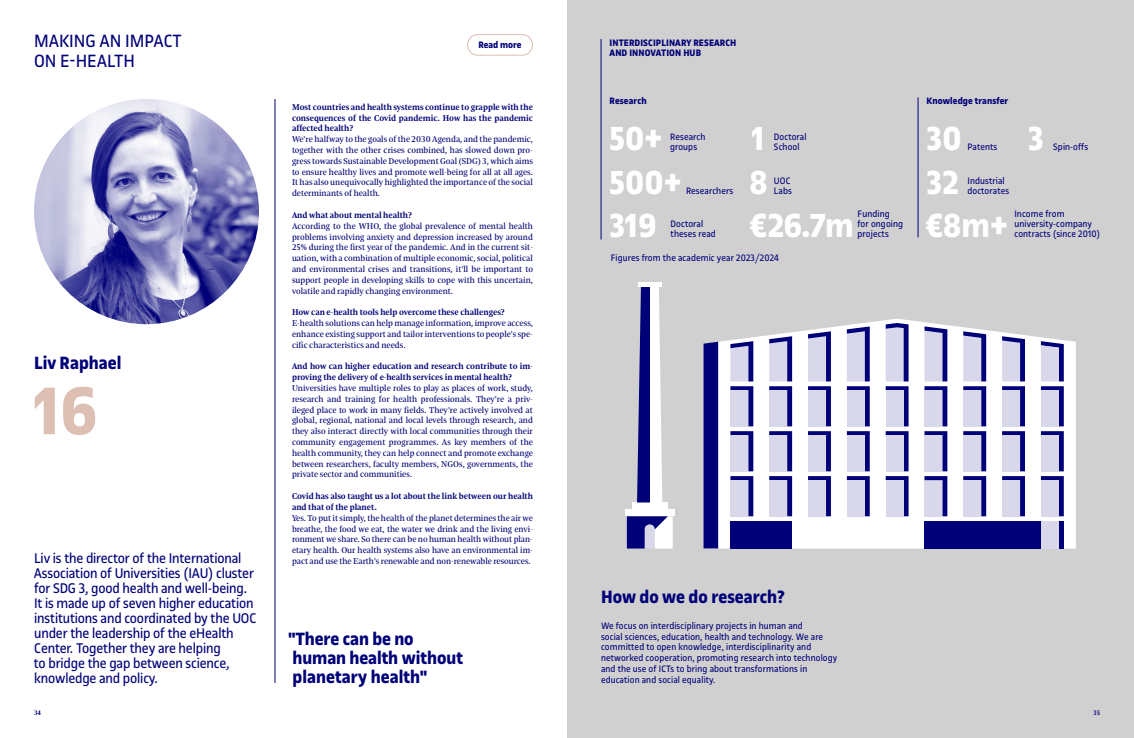
<style>
.page{position:relative;width:1134px;height:738px;background:#fff}
.page>*{position:absolute;margin:0;border:0;box-sizing:border-box;transform-origin:0 0}
.t1{font:700 72px "UOC Sans";color:#ddbfb3}
.t2{font:700 35.6px/43.7px "UOC Sans";color:#fff}
.t3{font:700 19px/19px "UOC Sans";color:#000078}
.t4{font:19px/19px "UOC Sans";color:#000078}
.t5{font:15px/15px "UOC Sans";letter-spacing:-.01em;color:#000078}
.t6{font:10px/10px "UOC Sans";letter-spacing:.01em;color:#000078}
.t7{font:700 10px/10px "UOC Sans";letter-spacing:.01em;color:#000078}
.t8{font:9px/10.8px "UOC Serif";color:#000078;text-align:justify}
.t9{font:700 9px/10.8px "UOC Serif";color:#000078}
.t10{font:700 7px "UOC Serif";color:#000078}
</style>
<div class="page">
<div style="left:567px;top:0;width:567px;height:737px;background:#d0d0d0"></div>
<div style="left:625px;top:509px;width:49px;height:7px;background:#fff"></div>
<div style="left:632px;top:502px;width:35px;height:7px;background:#fff"></div>
<svg style="left:637px;top:287px;width:25px;height:215px;background:#8888bd"></svg>
<svg style="left:627px;top:516px;width:46px;height:32px"></svg>
<div style="left:638px;top:282px;width:24px;height:5px;background:#fff"></div>
<svg style="left:703px;top:341px;width:15px;height:207px;background:#09097b"></svg>
<svg style="left:718px;top:318px;width:358px;height:230px;background:#f7f7f8"></svg>
<div style="left:730px;top:520px;width:62px;height:28px;background:#000078"></div>
<div style="left:1041px;top:520px;width:18px;height:28px;background:#d8d8ea"></div>
<div style="left:924px;top:520px;width:117px;height:28px;background:#000078"></div>
<div style="left:1059px;top:520px;width:5px;height:28px;background:#000078"></div>
<svg style="left:1041px;top:341px;width:23px;height:175px;background:#a3a3ce"></svg>
<svg style="left:1002px;top:336px;width:23px;height:180px;background:#a2a2ce"></svg>
<svg style="left:963px;top:331px;width:23px;height:185px;background:#a5a5cf"></svg>
<svg style="left:924px;top:326px;width:23px;height:190px;background:#a7a7d0"></svg>
<svg style="left:847px;top:326px;width:23px;height:190px;background:#a3a3ce"></svg>
<svg style="left:808px;top:331px;width:23px;height:185px;background:#a2a2cd"></svg>
<svg style="left:769px;top:336px;width:23px;height:180px;background:#a3a3ce"></svg>
<svg style="left:730px;top:341px;width:23px;height:175px;background:#a5a5cf"></svg>
<svg style="left:886px;top:323px;width:22px;height:193px;background:#a7a7d0"></svg>
<img style="left:34px;top:99px;width:225px;height:225px;border-radius:112px">
<hr style="left:275px;top:99px;width:1px;height:583px;background:#000078">
<hr style="left:601px;top:39px;width:1px;height:200px;background:#000078">
<hr style="left:918px;top:97px;width:1px;height:140px;background:#000078">
<div style="left:467px;top:34px;width:66px;height:22px;border:1px solid #ddbfb3;border-radius:10px"></div>
<h3 class="t4" style="left:34px;top:32px;width:149px">MAKING AN IMPACT<br>ON E-HEALTH</h3>
<p class="t7" style="left:478px;top:40px;width:45px">Read more</p>
<p class="t9" style="left:292px;top:101px;width:242px;text-align:justify">Most countries and health systems continue to grapple with the consequences of the Covid pandemic. How has the pandemic affected health?</p>
<p class="t8" style="left:292px;top:134px;width:242px">We're halfway to the goals of the 2030 Agenda, and the pandemic, together with the other crises combined, has slowed down pro&shy;gress towards Sustainable Development Goal (SDG) 3, which aims to ensure healthy lives and promote well-being for all at all ages.<br>It has also unequivocally highlighted the importance of the social determinants of health.</p>
<p class="t9" style="left:292px;top:209px;width:122px">And what about mental health?</p>
<p class="t8" style="left:292px;top:220px;width:242px">According to the WHO, the global prevalence of mental health problems involving anxiety and depression increased by around 25% during the first year of the pandemic. And in the current sit&shy;uation, with a combination of multiple economic, social, political and environmental crises and transitions, it'll be important to support people in developing skills to cope with this uncertain, volatile and rapidly changing environment.</p>
<p class="t9" style="left:292px;top:307px;width:214px">How can e-health tools help overcome these challenges?</p>
<p class="t8" style="left:292px;top:317px;width:242px">E-health solutions can help manage information, improve access, enhance existing support and tailor interventions to people's spe&shy;cific characteristics and needs.</p>
<p class="t9" style="left:292px;top:361px;width:242px">And how can higher education and research contribute to im&shy;proving the delivery of e-health services in mental health?</p>
<p class="t8" style="left:292px;top:382px;width:242px">Universities have multiple roles to play as places of work, study, research and training for health professionals. They're a priv&shy;ileged place to work in many fields. They're actively involved at global, regional, national and local levels through research, and they also interact directly with local communities through their community engagement programmes. As key members of the health community, they can help connect and promote exchange between researchers, faculty members, NGOs, governments, the private sector and communities.</p>
<p class="t9" style="left:292px;top:490px;width:242px">Covid has also taught us a lot about the link between our health and that of the planet.</p>
<p class="t8" style="left:292px;top:512px;width:242px">Yes. To put it simply, the health of the planet determines the air we breathe, the food we eat, the water we drink and the living envi&shy;ronment we share. So there can be no human health without plan&shy;etary health. Our health systems also have an environmental im-</p>
<h3 class="t3" style="left:34px;top:353px;width:89px">Liv Raphael</h3>
<h1 class="t1" style="left:34px;top:369px;width:65px">16</h1>
<h3 class="t5" style="left:34px;top:550px;width:209px">Liv is the director of the International</h3>
<p class="t8" style="left:292px;top:555px;width:240px">pact and use the Earth's renewable and non-renewable resources.</p>
<p class="t5" style="left:34px;top:565px;width:224px">Association of Universities (IAU) cluster for SDG 3, good health and well-being.<br>It is made up of seven higher education institutions and coordinated by the UOC under the leadership of the eHealth Center. Together they are helping<br>to bridge the gap between science, knowledge and policy.</p>
<h3 class="t3" style="left:288px;top:628px;width:176px">"There can be no human health without planetary health"</h3>
<p class="t7" style="left:610px;top:37px;width:128px">INTERDISCIPLINARY RESEARCH<br>AND INNOVATION HUB</p>
<p class="t7" style="left:610px;top:96px;width:39px">Research</p>
<p class="t7" style="left:927px;top:96px;width:83px">Knowledge transfer</p>
<h2 class="t2" style="left:610px;top:117px;width:54px">50+</h2>
<h2 class="t2" style="left:927px;top:117px;width:36px">30</h2>
<h2 class="t2" style="left:749px;top:117px;width:20px">1<br>8</h2>
<p class="t6" style="left:774px;top:132px;width:34px">Doctoral<br>School</p>
<p class="t6" style="left:774px;top:175px;width:19px">UOC<br>Labs</p>
<p class="t6" style="left:670px;top:132px;width:37px">Research groups</p>
<p class="t6" style="left:967px;top:142px;width:32px">Patents</p>
<h2 class="t2" style="left:927px;top:160px;width:34px">32</h2>
<h2 class="t2" style="left:609px;top:160px;width:74px">500+</h2>
<p class="t6" style="left:967px;top:175px;width:43px">Industrial doctorates</p>
<p class="t6" style="left:686px;top:185px;width:49px">Researchers</p>
<h2 class="t2" style="left:1028px;top:117px;width:17px">3</h2>
<p class="t6" style="left:1053px;top:142px;width:36px">Spin-offs</p>
<h2 class="t2" style="left:610px;top:204px;width:49px">319</h2>
<p class="t6" style="left:671px;top:219px;width:47px">Doctoral theses read</p>
<p class="t6" style="left:857px;top:209px;width:47px">Funding for ongoing projects</p>
<h2 class="t2" style="left:749px;top:203px;width:106px">€26.7m</h2>
<h2 class="t2" style="left:925px;top:204px;width:84px">€8m+</h2>
<p class="t6" style="left:611px;top:253px;width:170px">Figures from the academic year 2023/2024</p>
<p class="t6" style="left:1014px;top:209px;width:87px">Income from university-company contracts (since 2010)</p>
<h3 class="t3" style="left:601px;top:586px;width:186px">How do we do research?</h3>
<p class="t6" style="left:601px;top:619px;width:238px;line-height:10.8px">We focus on interdisciplinary projects in human and<br>social sciences, education, health and technology. We are committed to open knowledge, interdisciplinarity and networked cooperation, promoting research into technology and the use of ICTs to bring about transformations in education and social equality.</p>
<p class="t10" style="left:34px;top:708px;width:9px">34</p>
<p class="t10" style="left:1093px;top:708px;width:8px">35</p>
</div>
